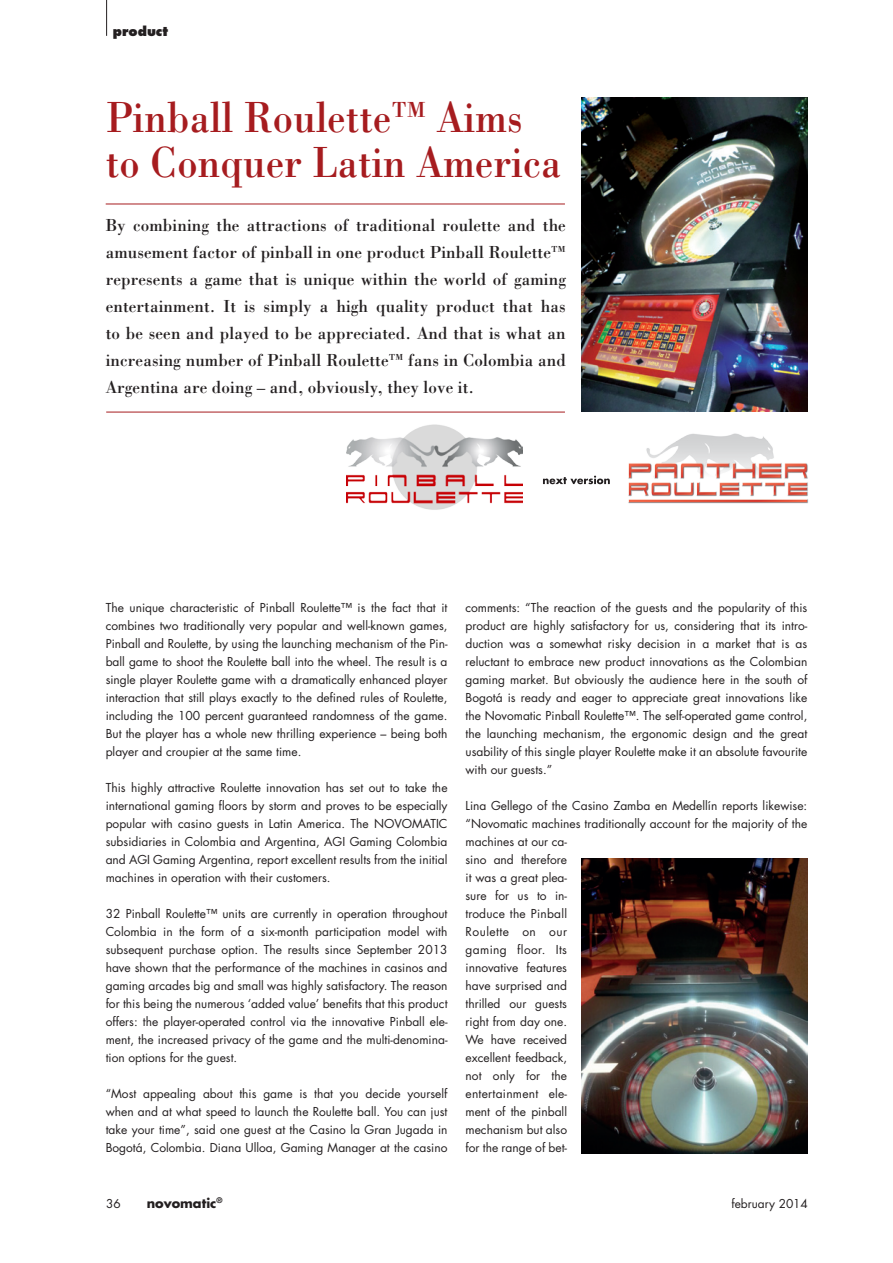
<style>
.page{position:relative;width:893px;height:1263px;background:#fff}
.page>*{position:absolute;margin:0;border:0;box-sizing:border-box;transform-origin:0 0}
.Head_enlish{font:45px "Bodoni";letter-spacing:.005em;color:#a61c1f;scale:.9 1}
.Subhead_english{font:18px/27px "Bodoni";letter-spacing:.005em;color:#231f20;text-align:justify;scale:.95 1}
.t1{font:700 12.9px "Futura";color:#231f20}
.t2{font:800 12.9px "Futura";color:#231f20}
.Copy_english{font:12px/18px "Futura";color:#231f20;text-align:justify}
.t3{font:11.85px "Futura";color:#231f20}
</style>
<div class="page">
<hr style="left:106px;top:0;width:1px;height:36px;background:#231f20">
<img style="left:582px;top:98px;width:225px;height:313px">
<img style="left:582px;top:858px;width:225px;height:295px">
<img style="left:346px;top:424px;width:177px;height:86px">
<hr style="left:106px;top:204px;width:459px;height:1px;background:#a61c1f">
<hr style="left:106px;top:412px;width:459px;height:1px;background:#a61c1f">
<img style="left:628px;top:433px;width:180px;height:71px">
<svg style="left:543px;top:476px;width:67px;height:8px"></svg>
<p class="t2" style="left:113px;top:23px;width:57px">product</p>
<p class="Head_enlish" style="left:106px;top:90px;width:465px">Pinball Roulette™ Aims</p>
<p class="Head_enlish" style="left:106px;top:135px;width:508px">to Conquer Latin America</p>
<p class="Subhead_english" style="left:106px;top:211px;width:486px">By combining the attractions of traditional roulette and the amusement factor of pinball in one product Pinball Roulette™ represents a game that is unique within the world of gaming entertainment. It is simply a high quality product that has to be seen and played to be appreciated. And that is what an increasing number of Pinball Roulette™ fans in Colombia and Argentina are doing – and, obviously, they love it.</p>
<p class="Copy_english" style="left:106px;top:598px;width:343px">The unique characteristic of Pinball Roulette™ is the fact that it combines two traditionally very popular and well-known games, Pinball and Roulette, by using the launching mechanism of the Pin&shy;ball game to shoot the Roulette ball into the wheel. The result is a single player Roulette game with a dramatically enhanced player interaction that still plays exactly to the defined rules of Roulette, including the 100 percent guaranteed randomness of the game.<br>But the player has a whole new thrilling experience – being both player and croupier at the same time.</p>
<p class="Copy_english" style="left:106px;top:778px;width:343px">This highly attractive Roulette innovation has set out to take the international gaming floors by storm and proves to be especially popular with casino guests in Latin America. The NOVOMATIC subsidiaries in Colombia and Argentina, AGI Gaming Colombia and AGI Gaming Argentina, report excellent results from the initial machines in operation with their customers.</p>
<p class="Copy_english" style="left:106px;top:904px;width:343px">32 Pinball Roulette™ units are currently in operation throughout Colombia in the form of a six-month participation model with subsequent purchase option. The results since September 2013 have shown that the performance of the machines in casinos and gaming arcades big and small was highly satisfactory. The reason for this being the numerous ‘added value’ benefits that this product offers: the player-operated control via the innovative Pinball ele&shy;ment, the increased privacy of the game and the multi-denomina&shy;tion options for the guest.</p>
<p class="Copy_english" style="left:106px;top:1084px;width:343px">“Most appealing about this game is that you decide yourself when and at what speed to launch the Roulette ball. You can just take your time”, said one guest at the Casino la Gran Jugada in Bogotá, Colombia. Diana Ulloa, Gaming Manager at the casino</p>
<p class="Copy_english" style="left:465px;top:598px;width:343px">comments: “The reaction of the guests and the popularity of this product are highly satisfactory for us, considering that its intro&shy;duction was a somewhat risky decision in a market that is as reluctant to embrace new product innovations as the Colombian gaming market. But obviously the audience here in the south of Bogotá is ready and eager to appreciate great innovations like the Novomatic Pinball Roulette™. The self-operated game control, the launching mechanism, the ergonomic design and the great usability of this single player Roulette make it an absolute favourite with our guests.”</p>
<p class="Copy_english" style="left:465px;top:796px;width:343px;text-align:left">Lina Gellego of the Casino Zamba en Medellín reports likewise: “Novomatic machines traditionally account for the majority of the machines at our ca-<br>sino and therefore<br>it was a great plea-<br>sure for us to in-<br>troduce the Pinball<br>Roulette on our<br>gaming floor. Its<br>innovative features<br>have surprised and<br>thrilled our guests<br>right from day one.<br>We have received<br>excellent feedback,<br>not only for the<br>entertainment ele-<br>ment of the pinball<br>mechanism but also<br>for the range of bet-</p>
<p class="t3" style="left:106px;top:1195px;width:16px">36</p>
<p class="t1" style="left:147px;top:1194px;width:77px">novomatic<sup>®</sup></p>
<p class="t3" style="left:731px;top:1195px;width:78px">february 2014</p>
</div>
